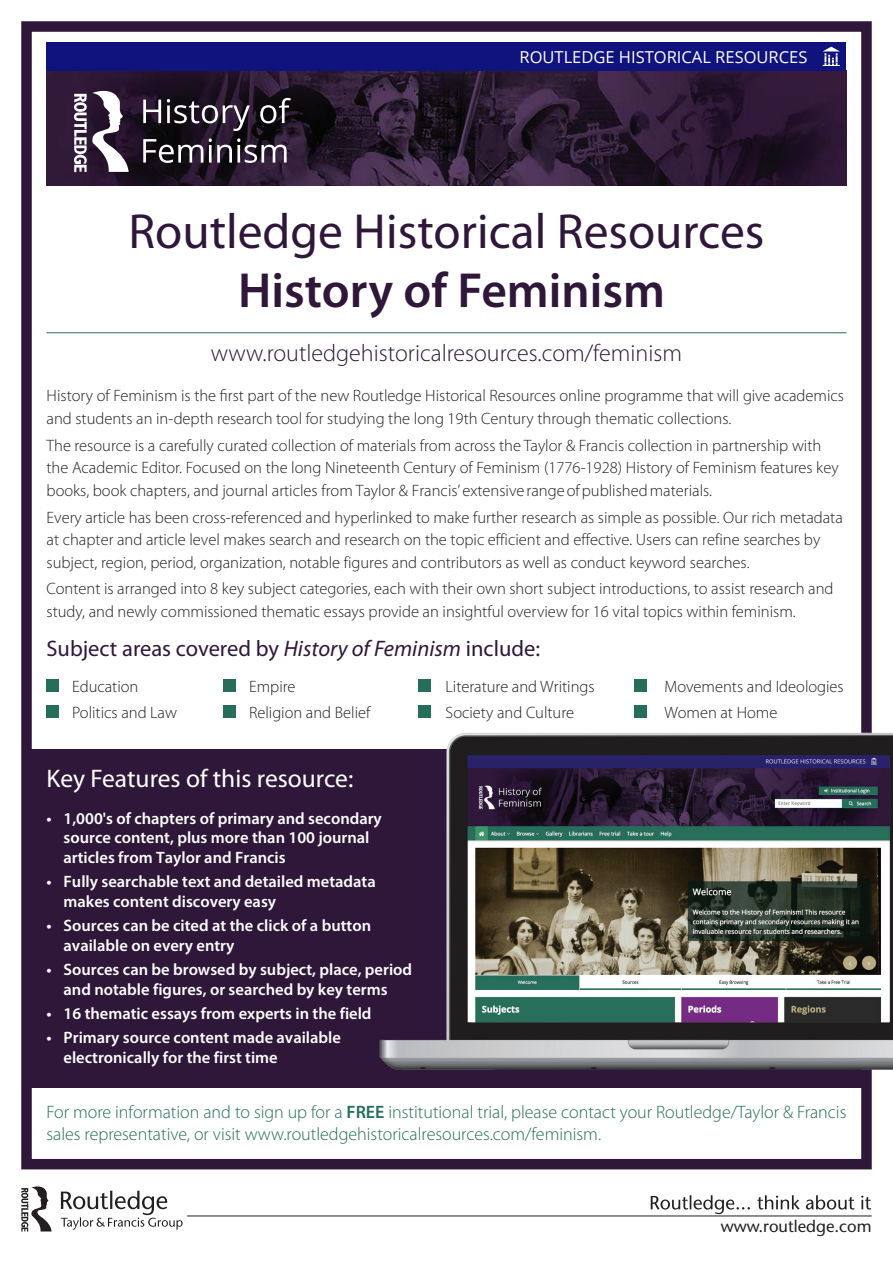
<style>
.page{position:relative;width:893px;height:1263px;background:#fff}
.page>*{position:absolute;margin:0;border:0;box-sizing:border-box;transform-origin:0 0}
.t1{font:49.5px/59.4px "Myriad Pro";color:#2f173a;text-align:center}
.t2{font:25.5px "Myriad Pro";color:#fff}
.t3{font:300 24px "Myriad Pro";color:#2f173a}
.t4{font:22.5px "Myriad Pro";color:#2f173a}
.t5{font:300 18px/21.6px "Myriad Pro";color:#276e5a}
.t6{font:500 16.65px "Stone Sans Std";color:#231f20}
.t7{font:300 16.5px/22.5px "Myriad Pro";color:#231f20}
.t8{font:600 16.5px/19.8px "Myriad Pro";color:#fff}
.t9{font:16.5px "Open Sans";color:#fff}
.s1{font-weight:600}
.s2{font-style:italic}
</style>
<div class="page">
<div style="left:27px;top:749px;width:839px;height:338px;background:#2f173a"></div>
<div style="left:21px;top:21px;width:851px;height:1148px;border:10px solid #2f173a"></div>
<img style="left:47px;top:71px;width:799px;height:114px">
<div style="left:47px;top:42px;width:799px;height:29px;background:#10137d"></div>
<svg style="left:823px;top:47px;width:17px;height:19px"></svg>
<svg style="left:74px;top:91px;width:55px;height:81px"></svg>
<svg style="left:143px;top:100px;width:18px;height:23px"></svg>
<svg style="left:167px;top:99px;width:83px;height:32px;background:#4a414e"></svg>
<svg style="left:260px;top:98px;width:31px;height:25px"></svg>
<svg style="left:143px;top:139px;width:60px;height:24px"></svg>
<svg style="left:209px;top:138px;width:78px;height:25px"></svg>
<hr style="left:187px;top:1216px;width:685px;height:1px;background:#231f20">
<svg style="left:651px;top:1195px;width:220px;height:19px"></svg>
<svg style="left:21px;top:1186px;width:162px;height:45px"></svg>
<hr style="left:47px;top:332px;width:799px;height:1px;background:#276e5a">
<div style="left:47px;top:679px;width:12px;height:12px;background:#276e5a"></div>
<div style="left:224px;top:679px;width:12px;height:12px;background:#276e5a"></div>
<div style="left:419px;top:679px;width:12px;height:12px;background:#276e5a"></div>
<div style="left:635px;top:679px;width:12px;height:12px;background:#276e5a"></div>
<div style="left:47px;top:705px;width:12px;height:13px;background:#276e5a"></div>
<div style="left:224px;top:705px;width:12px;height:13px;background:#276e5a"></div>
<div style="left:419px;top:705px;width:12px;height:13px;background:#276e5a"></div>
<div style="left:635px;top:705px;width:12px;height:13px;background:#276e5a"></div>
<img style="left:379px;top:727px;width:514px;height:344px">
<p class="t9" style="left:519px;top:46px;width:289px">ROUTLEDGE HISTORICAL RESOURCES</p>
<p class="t1" style="left:128px;top:202px;width:638px">Routledge Historical Resources<br><span class="s1">History of Feminism</span></p>
<p class="t3" style="left:211px;top:340px;width:472px">www.routledgehistoricalresources.com/feminism</p>
<p class="t7" style="left:47px;top:385px;width:799px">History of Feminism is the first part of the new Routledge Historical Resources online programme that will give academics and students an in-depth research tool for studying the long 19th Century through thematic collections.</p>
<p class="t7" style="left:47px;top:434px;width:794px">The resource is a carefully curated collection of materials from across the Taylor &amp; Francis collection in partnership with the Academic Editor. Focused on the long Nineteenth Century of Feminism (1776-1928) History of Feminism features key books, book chapters, and journal articles from Taylor &amp; Francis’ extensive range of published materials.</p>
<p class="t7" style="left:47px;top:506px;width:798px">Every article has been cross-referenced and hyperlinked to make further research as simple as possible. Our rich metadata at chapter and article level makes search and research on the topic efficient and effective. Users can refine searches by subject, region, period, organization, notable figures and contributors as well as conduct keyword searches.</p>
<p class="t7" style="left:47px;top:578px;width:788px">Content is arranged into 8 key subject categories, each with their own short subject introductions, to assist research and study, and newly commissioned thematic essays provide an insightful overview for 16 vital topics within feminism.</p>
<p class="t4" style="left:47px;top:636px;width:495px">Subject areas covered by <span class="s2">History of Feminism</span> include:</p>
<p class="t7" style="left:72px;top:675px;width:68px">Education</p>
<p class="t7" style="left:249px;top:675px;width:48px">Empire</p>
<p class="t7" style="left:446px;top:675px;width:151px">Literature and Writings</p>
<p class="t7" style="left:665px;top:675px;width:181px">Movements and Ideologies</p>
<p class="t7" style="left:72px;top:702px;width:106px">Politics and Law</p>
<p class="t7" style="left:249px;top:702px;width:123px">Religion and Belief</p>
<p class="t7" style="left:446px;top:702px;width:130px">Society and Culture</p>
<p class="t7" style="left:665px;top:702px;width:114px">Women at Home</p>
<p class="t2" style="left:47px;top:764px;width:308px">Key Features of this resource:</p>
<p class="t8" style="left:64px;top:808px;width:320px;text-indent:-17px">• 1,000's of chapters of primary and secondary source content, plus more than 100 journal articles from Taylor and Francis</p>
<p class="t8" style="left:64px;top:872px;width:314px;text-indent:-17px">• Fully searchable text and detailed metadata makes content discovery easy</p>
<p class="t8" style="left:64px;top:916px;width:309px;text-indent:-17px">• Sources can be cited at the click of a button available on every entry</p>
<p class="t8" style="left:47px;top:960px;width:367px;text-align:center">• Sources can be browsed by subject, place, period and notable figures, or searched by key terms</p>
<p class="t8" style="left:47px;top:1003px;width:326px">• 16 thematic essays from experts in the field</p>
<p class="t8" style="left:64px;top:1028px;width:279px;text-indent:-17px">• Primary source content made available electronically for the first time</p>
<p class="t5" style="left:47px;top:1101px;width:801px">For more information and to sign up for a <span class="s1">FREE</span> institutional trial, please contact your Routledge/Taylor &amp; Francis sales representative, or visit www.routledgehistoricalresources.com/feminism.</p>
<p class="t6" style="left:721px;top:1216px;width:152px">www.routledge.com</p>
</div>
